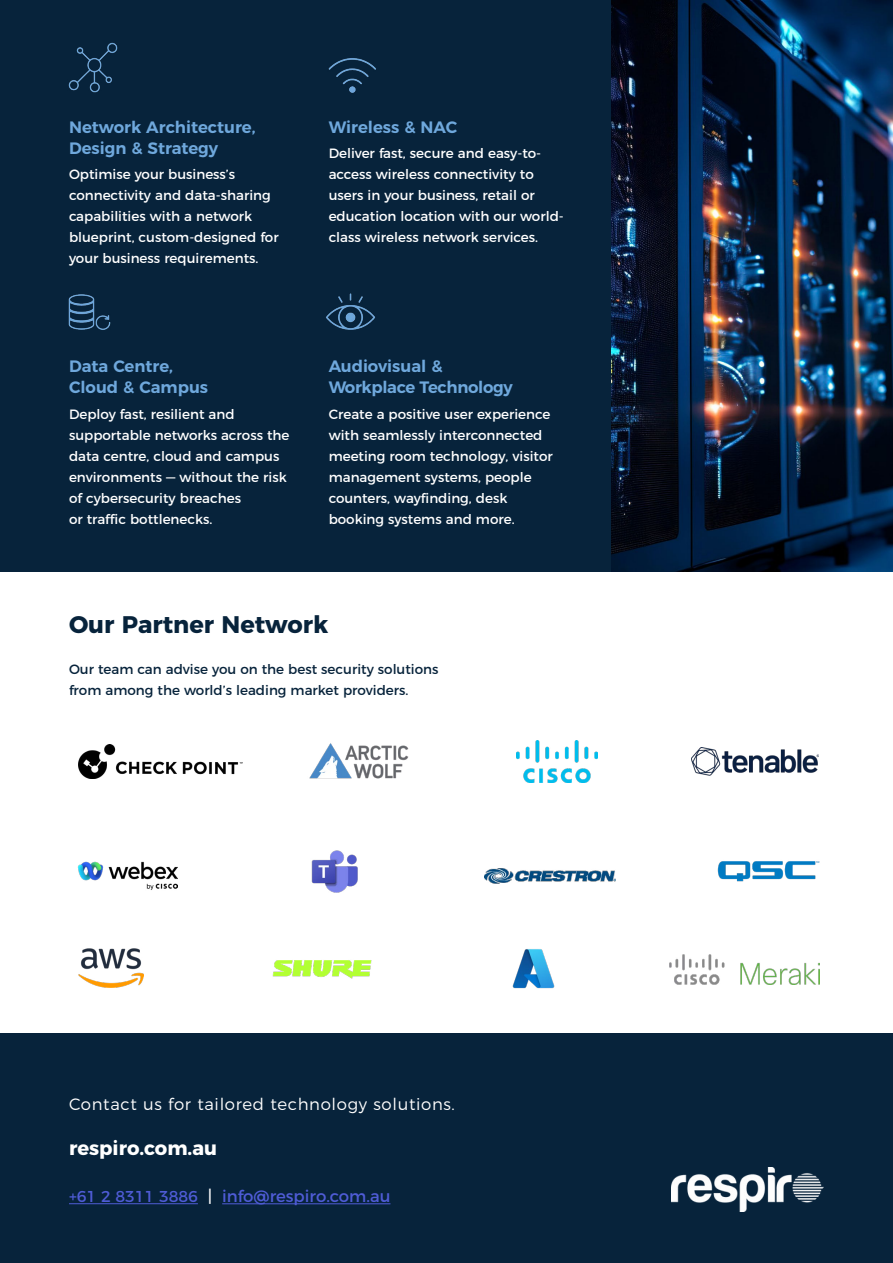
<style>
.page{position:relative;width:893px;height:1263px;background:#fff}
.page>*{position:absolute;margin:0;border:0;box-sizing:border-box;transform-origin:0 0}
.t1{font:700 24px "Montserrat";color:#07233b}
.t2{font:700 19.5px "Montserrat";color:#fff}
.t3{font:600 16.5px/21px "Montserrat";color:#6fa8dc}
.t4{font:300 16.5px "Montserrat";letter-spacing:.04em;color:#fff}
.t5{font:16.5px "Montserrat";color:#4f5cd6}
.t6{font:600 16.5px/21px "Montserrat";letter-spacing:-.02em;color:#6fa8dc}
.t7{font:13.5px/21px "Montserrat";color:#fff}
.t8{font:13.5px/21px "Montserrat";color:#07233b}
.s1{font-size:15.75px}
.s2{color:#fff}
</style>
<div class="page">
<div style="left:0;top:0;width:611px;height:571px;background:#07233b"></div>
<img style="left:68px;top:42px;width:50px;height:51px">
<img style="left:328px;top:58px;width:48px;height:35px">
<img style="left:68px;top:294px;width:43px;height:36px">
<img style="left:326px;top:293px;width:49px;height:37px">
<img style="left:611px;top:0;width:282px;height:571px">
<div style="left:0;top:1033px;width:893px;height:230px;background:#07233b"></div>
<img style="left:79px;top:744px;width:163px;height:35px">
<img style="left:309px;top:743px;width:100px;height:36px">
<img style="left:517px;top:740px;width:80px;height:43px">
<img style="left:692px;top:747px;width:127px;height:29px">
<img style="left:79px;top:948px;width:65px;height:39px">
<img style="left:512px;top:949px;width:43px;height:40px">
<img style="left:311px;top:850px;width:47px;height:43px">
<img style="left:77px;top:861px;width:100px;height:29px">
<img style="left:485px;top:868px;width:130px;height:16px">
<img style="left:717px;top:861px;width:103px;height:21px">
<img style="left:272px;top:960px;width:100px;height:19px">
<img style="left:669px;top:955px;width:150px;height:29px">
<img style="left:671px;top:1167px;width:153px;height:44px">
<hr style="left:69px;top:1203px;width:129px;height:1px;background:#4f5cd6">
<hr style="left:222px;top:1203px;width:168px;height:1px;background:#4f5cd6">
<p class="t3" style="left:69px;top:115px;width:188px">Network Architecture,<br>Design &amp; Strategy</p>
<p class="t7" style="left:69px;top:163px;width:211px">Optimise your business’s connectivity and data-sharing capabilities with a network blueprint, custom-designed for your business requirements.</p>
<p class="t3" style="left:69px;top:355px;width:141px">Data Centre,<br>Cloud &amp; Campus</p>
<p class="t7" style="left:69px;top:402px;width:222px">Deploy fast, resilient and supportable networks across the data centre, cloud and campus environments — without the risk of cybersecurity breaches<br>or traffic bottlenecks.</p>
<p class="t3" style="left:329px;top:115px;width:130px">Wireless &amp; NAC</p>
<p class="t7" style="left:329px;top:142px;width:237px">Deliver fast, secure and easy-to&shy;access wireless connectivity to users in your business, retail or education location with our world&shy;class wireless network services.</p>
<p class="t6" style="left:329px;top:355px;width:186px">Audiovisual &amp;<br>Workplace Technology</p>
<p class="t7" style="left:329px;top:402px;width:226px">Create a positive user experience with seamlessly interconnected meeting room technology, visitor management systems, people counters, wayfinding, desk booking systems and more.</p>
<h1 class="t1" style="left:69px;top:605px;width:261px">Our Partner Network</h1>
<p class="t8" style="left:69px;top:658px;width:371px">Our team can advise you on the best security solutions from among the world’s leading market providers.</p>
<p class="t4" style="left:69px;top:1091px;width:387px">Contact us for tailored technology solutions.</p>
<h2 class="t2" style="left:69px;top:1132px;width:150px">respiro.com.au</h2>
<p class="t5" style="left:69px;top:1183px;width:323px"><span class="s1">+61 2 8311 3886</span> <span class="s2">|</span> info@respiro.com.au</p>
</div>
